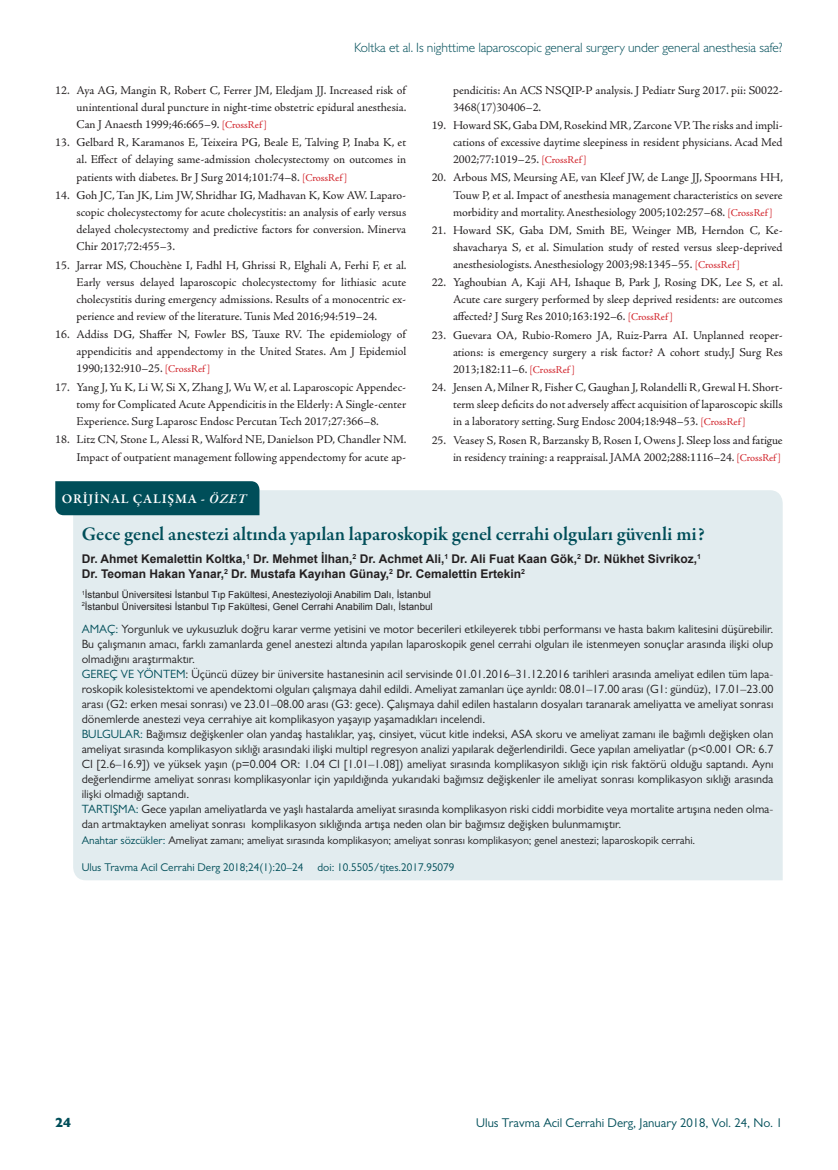
<style>
.page{position:relative;width:838px;height:1170px;background:#fff}
.page>*{position:absolute;margin:0;border:0;box-sizing:border-box;transform-origin:0 0}
._09__TRV_TURKCE_OZET{font:600 19.5px "Garamond Premr Pro";color:#004e59}
.t1{font:300 13.5px "Gill Sans MT Pro";letter-spacing:-.005em;color:#004e59}
._01__TRV_YAZI_ANA_BA{font:600 13.5px "Garamond Premr Pro";letter-spacing:.055em;color:#fff}
.t2{font:800 13.5px "Gill Sans MT Pro";color:#004e59}
.t3{font:12.75px "Gill Sans MT Pro";color:#004e59}
._08__TRV_KAYNAK_YAZI{font:12px/17.1px "Adobe Jenson Pro";letter-spacing:-.005em;color:#231f20;text-align:justify}
._12__TRV_SAYFA_SONU{font:12px/15px "Gill Sans MT Pro";color:#231f20;text-align:justify}
.t4{font:700 12px "Arial";color:#231f20}
.t5{font:11.25px "Gill Sans MT Pro";color:#231f20}
.t6{font:11.25px "Gill Sans MT Pro";color:#004e59}
._10__TRV_KURUMADI_SA{font:9.75px "Arial";color:#231f20}
.s1{font-size:10.5px;color:#d1232a}
.s2{font-style:italic}
.s3{color:#004e59}
</style>
<div class="page">
<div style="left:73px;top:490px;width:709px;height:390px;background:#e2ecef"></div>
<div style="left:55px;top:481px;width:204px;height:34px;background:#004e59"></div>
<p class="t1" style="left:354px;top:39px;width:430px">Koltka et al. Is nighttime laparoscopic general surgery under general anesthesia safe?</p>
<p class="_08__TRV_KAYNAK_YAZI" style="left:77px;top:82px;width:331px;text-indent:-21px">12. Aya AG, Mangin R, Robert C, Ferrer JM, Eledjam JJ. Increased risk of unintentional dural puncture in night-time obstetric epidural anesthesia.<br>Can J Anaesth 1999;46:665–9. <span class="s1">[CrossRef ]</span></p>
<p class="_08__TRV_KAYNAK_YAZI" style="left:77px;top:134px;width:331px;text-indent:-21px">13. Gelbard R, Karamanos E, Teixeira PG, Beale E, Talving P, Inaba K, et al. Effect of delaying same-admission cholecystectomy on outcomes in patients with diabetes. Br J Surg 2014;101:74–8. <span class="s1">[CrossRef ]</span></p>
<p class="_08__TRV_KAYNAK_YAZI" style="left:77px;top:187px;width:331px;text-indent:-21px">14. Goh JC, Tan JK, Lim JW, Shridhar IG, Madhavan K, Kow AW. Laparo&shy;scopic cholecystectomy for acute cholecystitis: an analysis of early versus delayed cholecystectomy and predictive factors for conversion. Minerva Chir 2017;72:455–3.</p>
<p class="_08__TRV_KAYNAK_YAZI" style="left:77px;top:256px;width:331px;text-indent:-21px">15. Jarrar MS, Chouchène I, Fadhl H, Ghrissi R, Elghali A, Ferhi F, et al.<br>Early versus delayed laparoscopic cholecystectomy for lithiasic acute cholecystitis during emergency admissions. Results of a monocentric ex&shy;perience and review of the literature. Tunis Med 2016;94:519–24.</p>
<p class="_08__TRV_KAYNAK_YAZI" style="left:77px;top:326px;width:331px;text-indent:-21px">16. Addiss DG, Shaffer N, Fowler BS, Tauxe RV. The epidemiology of appendicitis and appendectomy in the United States. Am J Epidemiol 1990;132:910–25. <span class="s1">[CrossRef ]</span></p>
<p class="_08__TRV_KAYNAK_YAZI" style="left:77px;top:379px;width:331px;text-indent:-21px">17. Yang J, Yu K, Li W, Si X, Zhang J, Wu W, et al. Laparoscopic Appendec&shy;tomy for Complicated Acute Appendicitis in the Elderly: A Single-center Experience. Surg Laparosc Endosc Percutan Tech 2017;27:366–8.</p>
<p class="_08__TRV_KAYNAK_YAZI" style="left:55px;top:431px;width:353px;text-align:right">18. Litz CN, Stone L, Alessi R, Walford NE, Danielson PD, Chandler NM.<br>Impact of outpatient management following appendectomy for acute ap-</p>
<p class="_01__TRV_YAZI_ANA_BA" style="left:62px;top:490px;width:186px">ORİJİNAL ÇALIŞMA - <span class="s2">ÖZET</span></p>
<p class="_08__TRV_KAYNAK_YAZI" style="left:453px;top:82px;width:331px">pendicitis: An ACS NSQIP-P analysis. J Pediatr Surg 2017. pii: S0022-<br>3468(17)30406–2.</p>
<p class="_08__TRV_KAYNAK_YAZI" style="left:453px;top:117px;width:331px;text-indent:-21px">19. Howard SK, Gaba DM, Rosekind MR, Zarcone VP. The risks and impli&shy;cations of excessive daytime sleepiness in resident physicians. Acad Med 2002;77:1019–25. <span class="s1">[CrossRef ]</span></p>
<p class="_08__TRV_KAYNAK_YAZI" style="left:453px;top:169px;width:331px;text-indent:-21px">20. Arbous MS, Meursing AE, van Kleef JW, de Lange JJ, Spoormans HH, Touw P, et al. Impact of anesthesia management characteristics on severe morbidity and mortality. Anesthesiology 2005;102:257–68. <span class="s1">[CrossRef ]</span></p>
<p class="_08__TRV_KAYNAK_YAZI" style="left:453px;top:222px;width:331px;text-indent:-21px">21. Howard SK, Gaba DM, Smith BE, Weinger MB, Herndon C, Ke&shy;shavacharya S, et al. Simulation study of rested versus sleep-deprived anesthesiologists. Anesthesiology 2003;98:1345–55. <span class="s1">[CrossRef ]</span></p>
<p class="_08__TRV_KAYNAK_YAZI" style="left:453px;top:274px;width:331px;text-indent:-21px">22. Yaghoubian A, Kaji AH, Ishaque B, Park J, Rosing DK, Lee S, et al.<br>Acute care surgery performed by sleep deprived residents: are outcomes affected? J Surg Res 2010;163:192–6. <span class="s1">[CrossRef ]</span></p>
<p class="_08__TRV_KAYNAK_YAZI" style="left:453px;top:326px;width:331px;text-indent:-21px">23. Guevara OA, Rubio-Romero JA, Ruiz-Parra AI. Unplanned reoper&shy;ations: is emergency surgery a risk factor? A cohort study.J Surg Res 2013;182:11–6. <span class="s1">[CrossRef ]</span></p>
<p class="_08__TRV_KAYNAK_YAZI" style="left:453px;top:379px;width:331px;text-indent:-21px">24. Jensen A, Milner R, Fisher C, Gaughan J, Rolandelli R, Grewal H. Short&shy;term sleep deficits do not adversely affect acquisition of laparoscopic skills in a laboratory setting. Surg Endosc 2004;18:948–53. <span class="s1">[CrossRef ]</span></p>
<p class="_08__TRV_KAYNAK_YAZI" style="left:432px;top:431px;width:352px;text-align:right">25. Veasey S, Rosen R, Barzansky B, Rosen I, Owens J. Sleep loss and fatigue in residency training: a reappraisal. JAMA 2002;288:1116–24. <span class="s1">[CrossRef ]</span></p>
<p class="_09__TRV_TURKCE_OZET" style="left:82px;top:522px;width:625px">Gece genel anestezi altında yapılan laparoskopik genel cerrahi olguları güvenli mi?</p>
<p class="t4" style="left:82px;top:551px;width:621px">Dr. Ahmet Kemalettin Koltka,<sup>1</sup> Dr. Mehmet İlhan,<sup>2</sup> Dr. Achmet Ali,<sup>1</sup> Dr. Ali Fuat Kaan Gök,<sup>2</sup> Dr. Nükhet Sivrikoz,<sup>1</sup></p>
<p class="t4" style="left:82px;top:565px;width:445px">Dr. Teoman Hakan Yanar,<sup>2</sup> Dr. Mustafa Kayıhan Günay,<sup>2</sup> Dr. Cemalettin Ertekin<sup>2</sup></p>
<p class="_10__TRV_KURUMADI_SA" style="left:82px;top:588px;width:351px"><sup>1</sup>İstanbul Üniversitesi İstanbul Tıp Fakültesi, Anesteziyoloji Anabilim Dalı, İstanbul</p>
<p class="_10__TRV_KURUMADI_SA" style="left:82px;top:599px;width:352px"><sup>2</sup>İstanbul Üniversitesi İstanbul Tıp Fakültesi, Genel Cerrahi Anabilim Dalı, İstanbul</p>
<p class="_12__TRV_SAYFA_SONU" style="left:82px;top:621px;width:693px"><span class="s3">AMAÇ:</span> Yorgunluk ve uykusuzluk doğru karar verme yetisini ve motor becerileri etkileyerek tıbbi performansı ve hasta bakım kalitesini düşürebilir.<br>Bu çalışmanın amacı, farklı zamanlarda genel anestezi altında yapılan laparoskopik genel cerrahi olguları ile istenmeyen sonuçlar arasında ilişki olup olmadığını araştırmaktır.</p>
<p class="_12__TRV_SAYFA_SONU" style="left:82px;top:666px;width:693px"><span class="s3">GEREÇ VE YÖNTEM</span>: Üçüncü düzey bir üniversite hastanesinin acil servisinde 01.01.2016–31.12.2016 tarihleri arasında ameliyat edilen tüm lapa&shy;roskopik kolesistektomi ve apendektomi olguları çalışmaya dahil edildi. Ameliyat zamanları üçe ayrıldı: 08.01–17.00 arası (G1: gündüz), 17.01–23.00 arası (G2: erken mesai sonrası) ve 23.01–08.00 arası (G3: gece). Çalışmaya dahil edilen hastaların dosyaları taranarak ameliyatta ve ameliyat sonrası dönemlerde anestezi veya cerrahiye ait komplikasyon yaşayıp yaşamadıkları incelendi.</p>
<p class="_12__TRV_SAYFA_SONU" style="left:82px;top:726px;width:693px"><span class="s3">BULGULAR:</span> Bağımsız değişkenler olan yandaş hastalıklar, yaş, cinsiyet, vücut kitle indeksi, ASA skoru ve ameliyat zamanı ile bağımlı değişken olan ameliyat sırasında komplikasyon sıklığı arasındaki ilişki multipl regresyon analizi yapılarak değerlendirildi. Gece yapılan ameliyatlar (p&lt;0.001 OR: 6.7<br>CI [2.6–16.9]) ve yüksek yaşın (p=0.004 OR: 1.04 CI [1.01–1.08]) ameliyat sırasında komplikasyon sıklığı için risk faktörü olduğu saptandı. Aynı değerlendirme ameliyat sonrası komplikasyonlar için yapıldığında yukarıdaki bağımsız değişkenler ile ameliyat sonrası komplikasyon sıklığı arasında ilişki olmadığı saptandı.</p>
<p class="_12__TRV_SAYFA_SONU" style="left:82px;top:801px;width:693px"><span class="s3">TARTIŞMA:</span> Gece yapılan ameliyatlarda ve yaşlı hastalarda ameliyat sırasında komplikasyon riski ciddi morbidite veya mortalite artışına neden olma&shy;dan artmaktayken ameliyat sonrası komplikasyon sıklığında artışa neden olan bir bağımsız değişken bulunmamıştır.</p>
<p class="t5" style="left:82px;top:833px;width:615px"><span class="s3">Anahtar sözcükler:</span> Ameliyat zamanı; ameliyat sırasında komplikasyon; ameliyat sonrası komplikasyon; genel anestezi; laparoskopik cerrahi.</p>
<p class="t6" style="left:82px;top:860px;width:374px">Ulus Travma Acil Cerrahi Derg 2018;24(1):20–24 doi: 10.5505/tjtes.2017.95079</p>
<p class="t2" style="left:55px;top:1114px;width:18px">24</p>
<p class="t3" style="left:476px;top:1115px;width:308px">Ulus Travma Acil Cerrahi Derg, January 2018, Vol. 24, No. 1</p>
</div>
